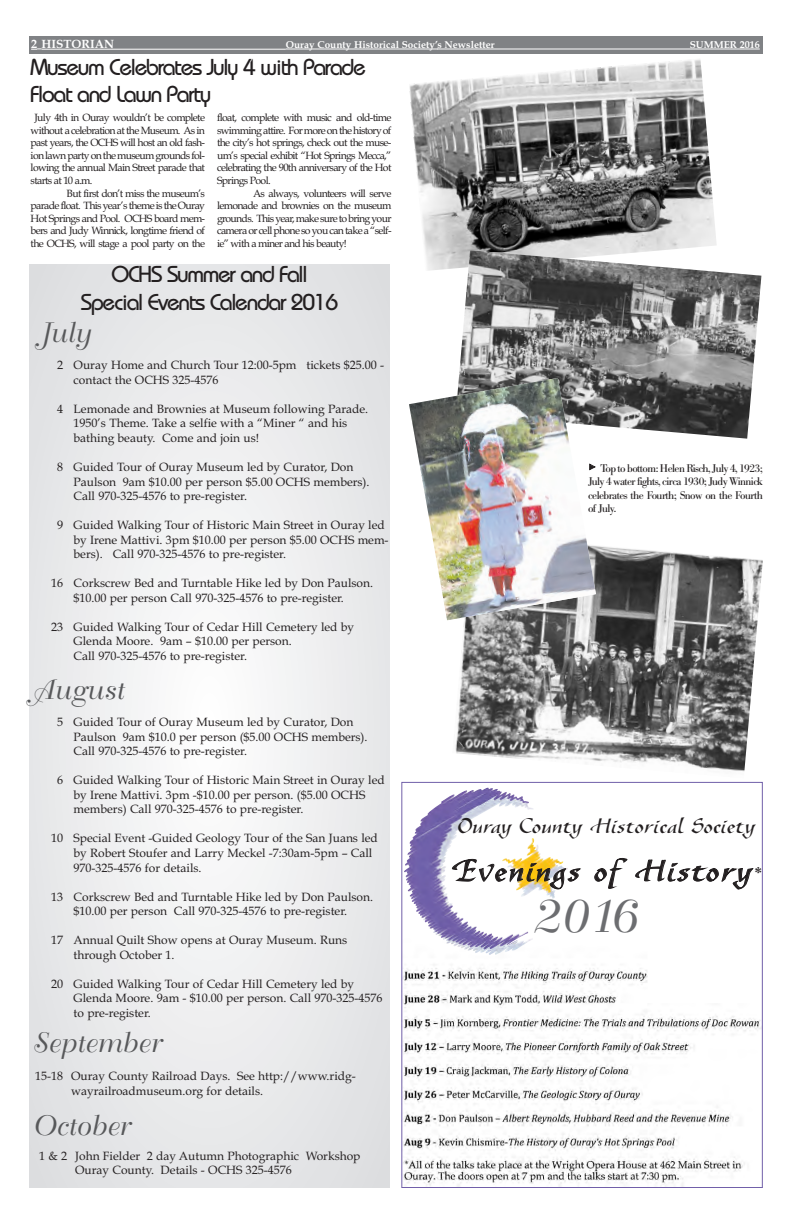
<style>
.page{position:relative;width:792px;height:1224px;background:#fff}
.page>*{position:absolute;margin:0;border:0;box-sizing:border-box;transform-origin:0 0}
.t1{font:50px "Bellevue";color:#6c6d70}
.t2{font:30px "Gasteur";letter-spacing:.06em;color:#231f20}
.t3{font:27.7px "Bellevue";letter-spacing:.02em;color:#57585a}
.t4{font:500 23px/27.6px "Bauhaus";letter-spacing:-.055em;color:#231f20}
.t5{font:21px "Gasteur";color:#231f20}
.t6{font:12px/14.5px "Book Antiqua";color:#231f20}
.t7{font:700 12px "Book Antiqua";color:#fff}
.t8{font:11px/13.4px "Bodoni BE";letter-spacing:-.05em;color:#231f20;text-align:justify}
.t9{font:10.5px "Book Antiqua";letter-spacing:-.065em;color:#231f20}
.t10{font:700 10px "Book Antiqua";color:#fff}
.s1{font-size:21px}
</style>
<div class="page">
<img style="left:403px;top:881px;width:358px;height:305px">
<div style="left:401px;top:782px;width:362px;height:406px;border:1px solid #7160a9"></div>
<img style="left:440px;top:787px;width:94px;height:156px">
<div style="left:29px;top:36px;width:734px;height:18px;background:#808285"></div>
<hr style="left:42px;top:49px;width:244px;height:1px;background:#fff">
<hr style="left:286px;top:49px;width:152px;height:1px;background:#fff">
<hr style="left:437px;top:49px;width:323px;height:1px;background:#fff">
<div style="left:29px;top:264px;width:361px;height:924px;background:#e3e4e6"></div>
<div style="left:32px;top:273px;width:355px;height:906px;background:#e6e7e9;border-radius:50%"></div>
<div style="left:58px;top:340px;width:303px;height:772px;background:#eaebec;border-radius:50%"></div>
<div style="left:85px;top:407px;width:250px;height:638px;background:#eeeeef;border-radius:50%"></div>
<div style="left:111px;top:474px;width:197px;height:504px;background:#f1f2f3;border-radius:50%"></div>
<div style="left:137px;top:541px;width:145px;height:370px;background:#f5f5f6;border-radius:50%"></div>
<div style="left:164px;top:608px;width:92px;height:236px;background:#f9f9f9;border-radius:50%"></div>
<div style="left:190px;top:676px;width:39px;height:100px;background:#fdfdfd;border-radius:50%"></div>
<img style="left:409px;top:59px;width:308px;height:212px">
<img style="left:455px;top:546px;width:308px;height:226px">
<img style="left:456px;top:250px;width:305px;height:189px">
<img style="left:409px;top:378px;width:187px;height:242px">
<svg style="left:590px;top:464px;width:5px;height:6px"></svg>
<p class="t7" style="left:31px;top:37px;width:85px">2 HISTORIAN</p>
<p class="t10" style="left:286px;top:39px;width:210px">Ouray County Historical Society’s Newsletter</p>
<p class="t10" style="left:690px;top:39px;width:71px">SUMMER 2016</p>
<p class="t4" style="left:31px;top:55px;width:337px">Museum Celebrates July 4 with Parade<br>Float and Lawn Party</p>
<p class="t9" style="left:35px;top:111px;width:172px">July 4th in Ouray wouldn’t be complete</p>
<p class="t9" style="left:31px;top:124px;width:176px">without a celebration at the Museum. As in</p>
<p class="t9" style="left:31px;top:136px;width:176px">past years, the OCHS will host an old fash-</p>
<p class="t9" style="left:31px;top:149px;width:176px">ion lawn party on the museum grounds fol-</p>
<p class="t9" style="left:31px;top:162px;width:176px">lowing the annual Main Street parade that</p>
<p class="t9" style="left:31px;top:174px;width:63px">starts at 10 a.m.</p>
<p class="t9" style="left:67px;top:187px;width:140px">But first don’t miss the museum’s</p>
<p class="t9" style="left:31px;top:199px;width:176px">parade float. This year’s theme is the Ouray</p>
<p class="t9" style="left:31px;top:212px;width:176px">Hot Springs and Pool. OCHS board mem-</p>
<p class="t9" style="left:31px;top:225px;width:176px">bers and Judy Winnick, longtime friend of</p>
<p class="t9" style="left:31px;top:237px;width:176px">the OCHS, will stage a pool party on the</p>
<p class="t9" style="left:217px;top:111px;width:176px">float, complete with music and old-time</p>
<p class="t9" style="left:217px;top:124px;width:176px">swimming attire. For more on the history of</p>
<p class="t9" style="left:217px;top:136px;width:176px">the city’s hot springs, check out the muse-</p>
<p class="t9" style="left:217px;top:149px;width:176px">um’s special exhibit “Hot Springs Mecca,”</p>
<p class="t9" style="left:217px;top:162px;width:176px">celebrating the 90th anniversary of the Hot</p>
<p class="t9" style="left:217px;top:174px;width:55px">Springs Pool.</p>
<p class="t9" style="left:253px;top:187px;width:140px">As always, volunteers will serve</p>
<p class="t9" style="left:217px;top:199px;width:176px">lemonade and brownies on the museum</p>
<p class="t9" style="left:217px;top:212px;width:176px">grounds. This year, make sure to bring your</p>
<p class="t9" style="left:217px;top:225px;width:176px">camera or cell phone so you can take a “self-</p>
<p class="t9" style="left:217px;top:237px;width:131px">ie” with a miner and his beauty!</p>
<p class="t4" style="left:81px;top:263px;width:259px;text-align:center">OCHS Summer and Fall<br>Special Events Calendar 2016</p>
<p class="t3" style="left:41px;top:319px;width:51px">July</p>
<p class="t6" style="left:57px;top:358px;width:7px">2</p>
<p class="t6" style="left:57px;top:401px;width:7px">4</p>
<p class="t6" style="left:57px;top:460px;width:7px">8</p>
<p class="t6" style="left:57px;top:518px;width:7px">9</p>
<p class="t6" style="left:51px;top:576px;width:13px">16</p>
<p class="t6" style="left:51px;top:619px;width:13px">23</p>
<p class="t6" style="left:74px;top:358px;width:312px">Ouray Home and Church Tour 12:00-5pm tickets $25.00 - contact the OCHS 325-4576</p>
<p class="t6" style="left:74px;top:401px;width:296px">Lemonade and Brownies at Museum following Parade.<br>1950’s Theme. Take a selfie with a “Miner “ and his bathing beauty. Come and join us!</p>
<p class="t6" style="left:74px;top:460px;width:297px">Guided Tour of Ouray Museum led by Curator, Don<br>Paulson 9am $10.00 per person $5.00 OCHS members).<br>Call 970-325-4576 to pre-register.</p>
<p class="t6" style="left:74px;top:518px;width:316px">Guided Walking Tour of Historic Main Street in Ouray led by Irene Mattivi. 3pm $10.00 per person $5.00 OCHS mem&shy;bers). Call 970-325-4576 to pre-register.</p>
<p class="t6" style="left:74px;top:576px;width:301px">Corkscrew Bed and Turntable Hike led by Don Paulson. $10.00 per person Call 970-325-4576 to pre-register.</p>
<p class="t6" style="left:74px;top:619px;width:282px">Guided Walking Tour of Cedar Hill Cemetery led by<br>Glenda Moore. 9am – $10.00 per person.<br>Call 970-325-4576 to pre-register.</p>
<p class="t3" style="left:31px;top:676px;width:92px">August</p>
<p class="t6" style="left:57px;top:715px;width:7px">5</p>
<p class="t6" style="left:57px;top:773px;width:7px">6</p>
<p class="t6" style="left:51px;top:831px;width:13px">10</p>
<p class="t6" style="left:51px;top:889px;width:13px">13</p>
<p class="t6" style="left:51px;top:933px;width:13px">17</p>
<p class="t6" style="left:51px;top:976px;width:13px">20</p>
<p class="t6" style="left:74px;top:715px;width:295px">Guided Tour of Ouray Museum led by Curator, Don<br>Paulson 9am $10.0 per person ($5.00 OCHS members).<br>Call 970-325-4576 to pre-register.</p>
<p class="t6" style="left:74px;top:773px;width:313px">Guided Walking Tour of Historic Main Street in Ouray led by Irene Mattivi. 3pm -$10.00 per person. ($5.00 OCHS members) Call 970-325-4576 to pre-register.</p>
<p class="t6" style="left:74px;top:831px;width:306px">Special Event -Guided Geology Tour of the San Juans led by Robert Stoufer and Larry Meckel -7:30am-5pm – Call<br>970-325-4576 for details.</p>
<p class="t6" style="left:74px;top:889px;width:301px">Corkscrew Bed and Turntable Hike led by Don Paulson. $10.00 per person Call 970-325-4576 to pre-register.</p>
<p class="t6" style="left:74px;top:933px;width:275px">Annual Quilt Show opens at Ouray Museum. Runs through October 1.</p>
<p class="t6" style="left:74px;top:976px;width:310px">Guided Walking Tour of Cedar Hill Cemetery led by<br>Glenda Moore. 9am - $10.00 per person. Call 970-325-4576 to pre-register.</p>
<p class="t3" style="left:31px;top:1030px;width:130px">September</p>
<p class="t6" style="left:35px;top:1069px;width:29px">15-18</p>
<p class="t6" style="left:71px;top:1069px;width:286px">Ouray County Railroad Days. See http://www.ridg&shy;wayrailroadmuseum.org for details.</p>
<p class="t3" style="left:31px;top:1112px;width:99px">October</p>
<p class="t6" style="left:39px;top:1148px;width:29px">1 &amp; 2</p>
<p class="t6" style="left:75px;top:1148px;width:287px">John Fielder 2 day Autumn Photographic Workshop<br>Ouray County. Details - OCHS 325-4576</p>
<p class="t8" style="left:588px;top:463px;width:176px;text-indent:13px">Top to bottom: Helen Risch, July 4, 1923; July 4 water fights, circa 1930; Judy Winnick celebrates the Fourth; Snow on the Fourth of July.</p>
<p class="t5" style="left:458px;top:818px;width:299px">Ouray County Historical Society</p>
<p class="t2" style="left:452px;top:860px;width:311px">Evenings of History<span class="s1">*</span></p>
<p class="t1" style="left:530px;top:890px;width:106px">2016</p>
</div>
